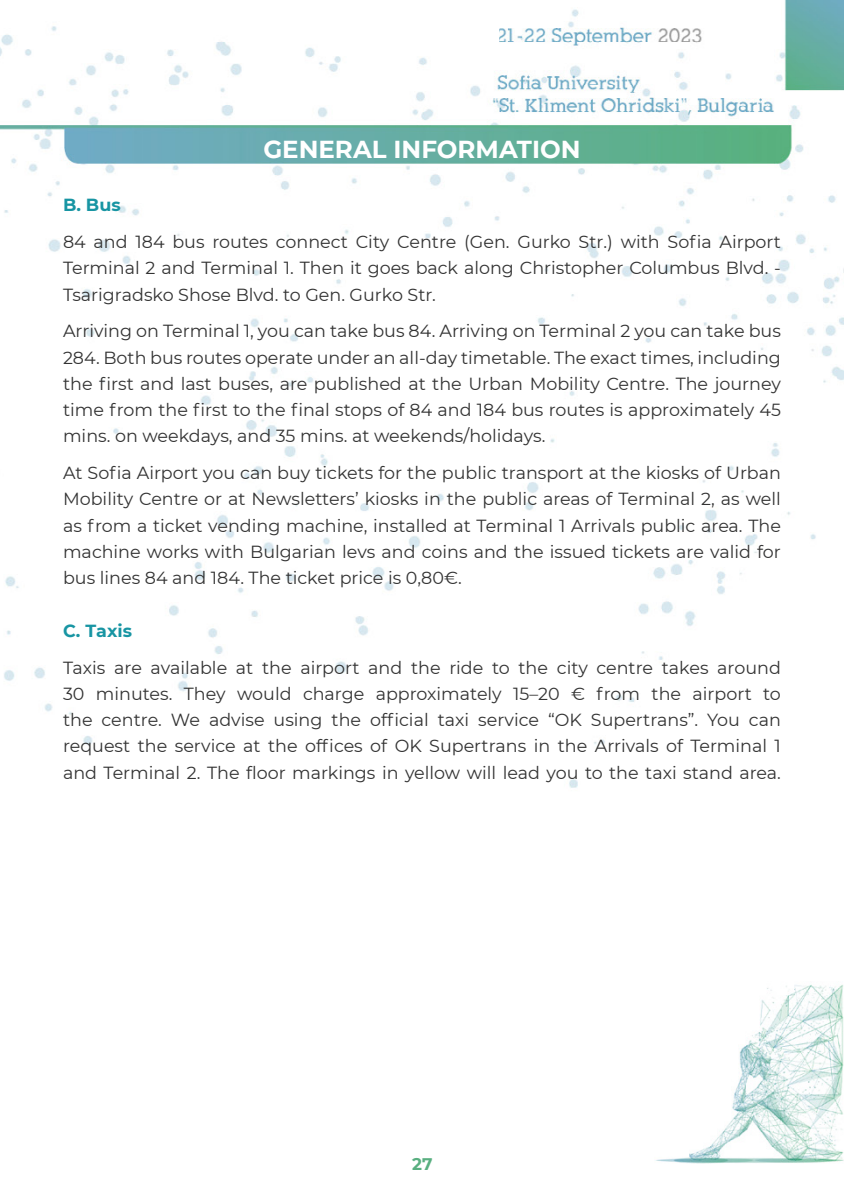
<style>
.page{position:relative;width:844px;height:1191px;background:#fff}
.page>*{position:absolute;margin:0;border:0;box-sizing:border-box;transform-origin:0 0}
.t1{font:700 24.5px "Montserrat";color:#fff}
.t2{font:17.5px/26.2px "Montserrat";color:#333;text-align:justify}
.t3{font:700 17.5px "Montserrat";color:#1895a3}
.t4{font:700 16.8px "Montserrat";color:#59af80}
</style>
<div class="page">
<img style="left:0;top:0;width:843px;height:788px">
<svg style="left:277px;top:0;width:222px;height:45px"></svg>
<img style="left:655px;top:984px;width:188px;height:180px">
<h1 class="t1" style="left:263px;top:132px;width:319px">GENERAL INFORMATION</h1>
<p class="t3" style="left:63px;top:192px;width:59px">B. Bus</p>
<p class="t2" style="left:63px;top:228px;width:719px">84 and 184 bus routes connect City Centre (Gen. Gurko Str.) with Sofia Airport Terminal 2 and Terminal 1. Then it goes back along Christopher Columbus Blvd. - Tsarigradsko Shose Blvd. to Gen. Gurko Str.</p>
<p class="t2" style="left:63px;top:317px;width:719px">Arriving on Terminal 1, you can take bus 84. Arriving on Terminal 2 you can take bus 284. Both bus routes operate under an all-day timetable. The exact times, including the first and last buses, are published at the Urban Mobility Centre. The journey time from the first to the final stops of 84 and 184 bus routes is approximately 45 mins. on weekdays, and 35 mins. at weekends/holidays.</p>
<p class="t2" style="left:63px;top:459px;width:719px">At Sofia Airport you can buy tickets for the public transport at the kiosks of Urban Mobility Centre or at Newsletters’ kiosks in the public areas of Terminal 2, as well as from a ticket vending machine, installed at Terminal 1 Arrivals public area. The machine works with Bulgarian levs and coins and the issued tickets are valid for bus lines 84 and 184. The ticket price is 0,80€.</p>
<p class="t3" style="left:63px;top:618px;width:70px">C. Taxis</p>
<p class="t2" style="left:63px;top:653px;width:719px">Taxis are available at the airport and the ride to the city centre takes around 30 minutes. They would charge approximately 15–20 € from the airport to the centre. We advise using the official taxi service “OK Supertrans”. You can request the service at the offices of OK Supertrans in the Arrivals of Terminal 1 and Terminal 2. The floor markings in yellow will lead you to the taxi stand area.</p>
<p class="t4" style="left:412px;top:1152px;width:22px">27</p>
</div>
